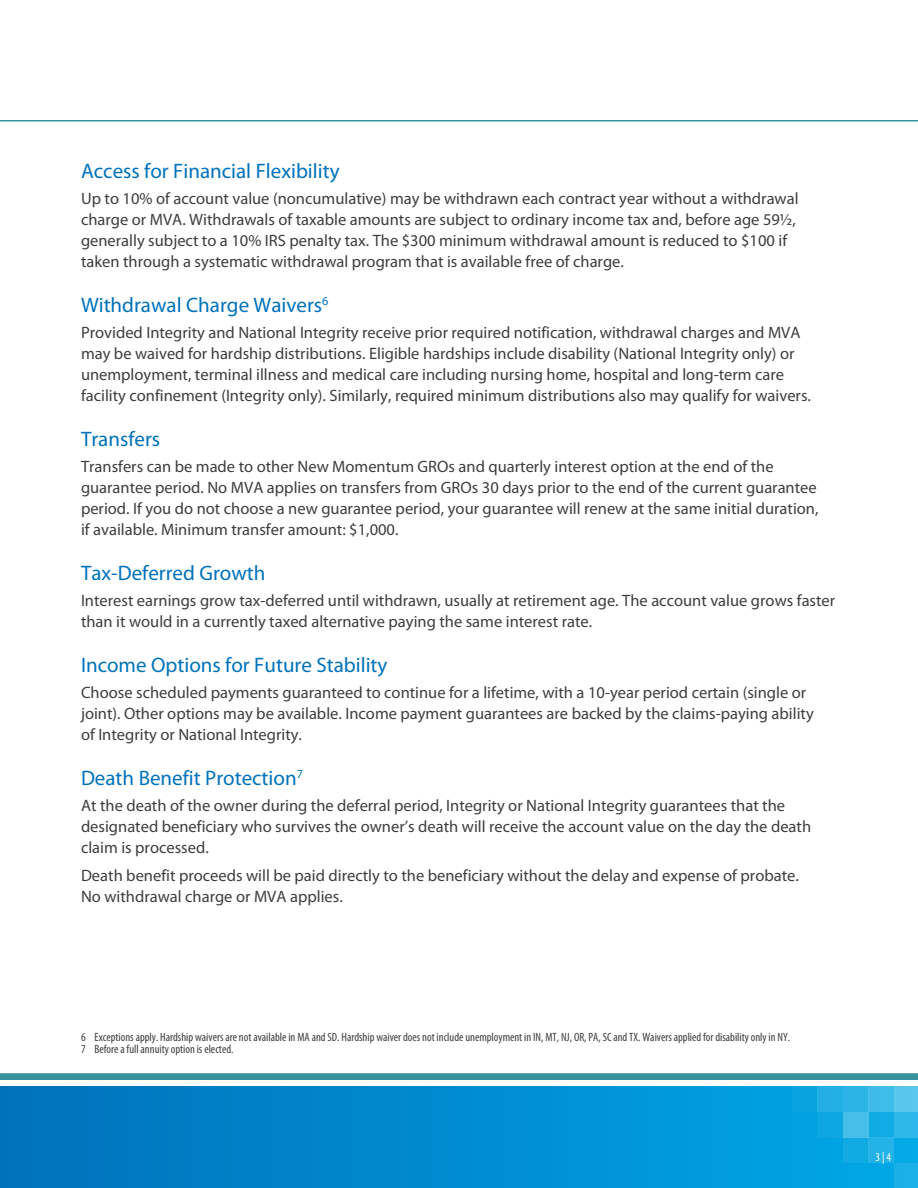
<style>
.page{position:relative;width:918px;height:1188px;background:#fff}
.page>*{position:absolute;margin:0;border:0;box-sizing:border-box;transform-origin:0 0}
.Subhead{font:21px "Myriad Pro";color:#0072bc}
.Copy{font:16.5px/21px "Myriad Pro";color:#3e3e3f}
.Disclosure{font:condensed 12px/12px "Myriad Pro";color:#3e3e3f}
.Form_Number{font:condensed 12px "Myriad Pro";color:#fff}
</style>
<div class="page">
<hr style="left:0;top:120px;width:918px;height:2px;background:#37939b">
<div style="left:0;top:1087px;width:918px;height:101px;background:linear-gradient(to right,#0071bb,#00a8e5)"></div>
<hr style="left:0;top:1087px;width:1px;height:101px;background:#0072bc">
<div style="left:894px;top:1087px;width:24px;height:25px;background:#59c6ee"></div>
<div style="left:868px;top:1087px;width:26px;height:25px;background:#3ebcea"></div>
<div style="left:843px;top:1087px;width:25px;height:25px;background:#2cb4e7"></div>
<div style="left:818px;top:1087px;width:25px;height:25px;background:#23afe5"></div>
<div style="left:792px;top:1087px;width:26px;height:25px;background:#08a4e0"></div>
<div style="left:894px;top:1112px;width:24px;height:26px;background:#2cb7e9"></div>
<div style="left:868px;top:1112px;width:26px;height:26px;background:#11ace5"></div>
<div style="left:843px;top:1112px;width:25px;height:26px;background:#47beea"></div>
<div style="left:818px;top:1112px;width:25px;height:26px;background:#0da7e2"></div>
<div style="left:894px;top:1138px;width:24px;height:25px;background:#04a9e5"></div>
<div style="left:868px;top:1138px;width:26px;height:25px;background:#23b3e7"></div>
<div style="left:843px;top:1138px;width:25px;height:25px;background:#11abe3"></div>
<div style="left:894px;top:1163px;width:24px;height:25px;background:#1ab0e7"></div>
<svg style="left:0;top:1073px;width:918px;height:7px;background:#3e969e"></svg>
<p class="Subhead" style="left:81px;top:159px;width:260px">Access for Financial Flexibility</p>
<p class="Copy" style="left:81px;top:188px;width:719px">Up to 10% of account value (noncumulative) may be withdrawn each contract year without a withdrawal charge or MVA. Withdrawals of taxable amounts are subject to ordinary income tax and, before age 59½, generally subject to a 10% IRS penalty tax. The $300 minimum withdrawal amount is reduced to $100 if taken through a systematic withdrawal program that is available free of charge.</p>
<p class="Subhead" style="left:81px;top:293px;width:249px">Withdrawal Charge Waivers<sup>6</sup></p>
<p class="Copy" style="left:81px;top:322px;width:731px">Provided Integrity and National Integrity receive prior required notification, withdrawal charges and MVA may be waived for hardship distributions. Eligible hardships include disability (National Integrity only) or unemployment, terminal illness and medical care including nursing home, hospital and long-term care facility confinement (Integrity only). Similarly, required minimum distributions also may qualify for waivers.</p>
<p class="Subhead" style="left:81px;top:427px;width:81px">Transfers</p>
<p class="Copy" style="left:81px;top:456px;width:739px">Transfers can be made to other New Momentum GROs and quarterly interest option at the end of the guarantee period. No MVA applies on transfers from GROs 30 days prior to the end of the current guarantee period. If you do not choose a new guarantee period, your guarantee will renew at the same initial duration, if available. Minimum transfer amount: $1,000.</p>
<p class="Subhead" style="left:81px;top:561px;width:186px">Tax-Deferred Growth</p>
<p class="Copy" style="left:81px;top:590px;width:756px">Interest earnings grow tax-deferred until withdrawn, usually at retirement age. The account value grows faster than it would in a currently taxed alternative paying the same interest rate.</p>
<p class="Subhead" style="left:81px;top:653px;width:308px">Income Options for Future Stability</p>
<p class="Copy" style="left:81px;top:682px;width:734px">Choose scheduled payments guaranteed to continue for a lifetime, with a 10-year period certain (single or joint). Other options may be available. Income payment guarantees are backed by the claims-paying ability of Integrity or National Integrity.</p>
<p class="Subhead" style="left:81px;top:766px;width:223px">Death Benefit Protection<sup>7</sup></p>
<p class="Copy" style="left:81px;top:795px;width:732px">At the death of the owner during the deferral period, Integrity or National Integrity guarantees that the designated beneficiary who survives the owner’s death will receive the account value on the day the death claim is processed.</p>
<p class="Copy" style="left:81px;top:865px;width:719px">Death benefit proceeds will be paid directly to the beneficiary without the delay and expense of probate.<br>No withdrawal charge or MVA applies.</p>
<p class="Disclosure" style="left:81px;top:1031px;width:711px">6 Exceptions apply. Hardship waivers are not available in MA and SD. Hardship waiver does not include unemployment in IN, MT, NJ, OR, PA, SC and TX. Waivers applied for disability only in NY.<br>7 Before a full annuity option is elected.</p>
<p class="Form_Number" style="left:876px;top:1151px;width:17px">3 | 4</p>
</div>
